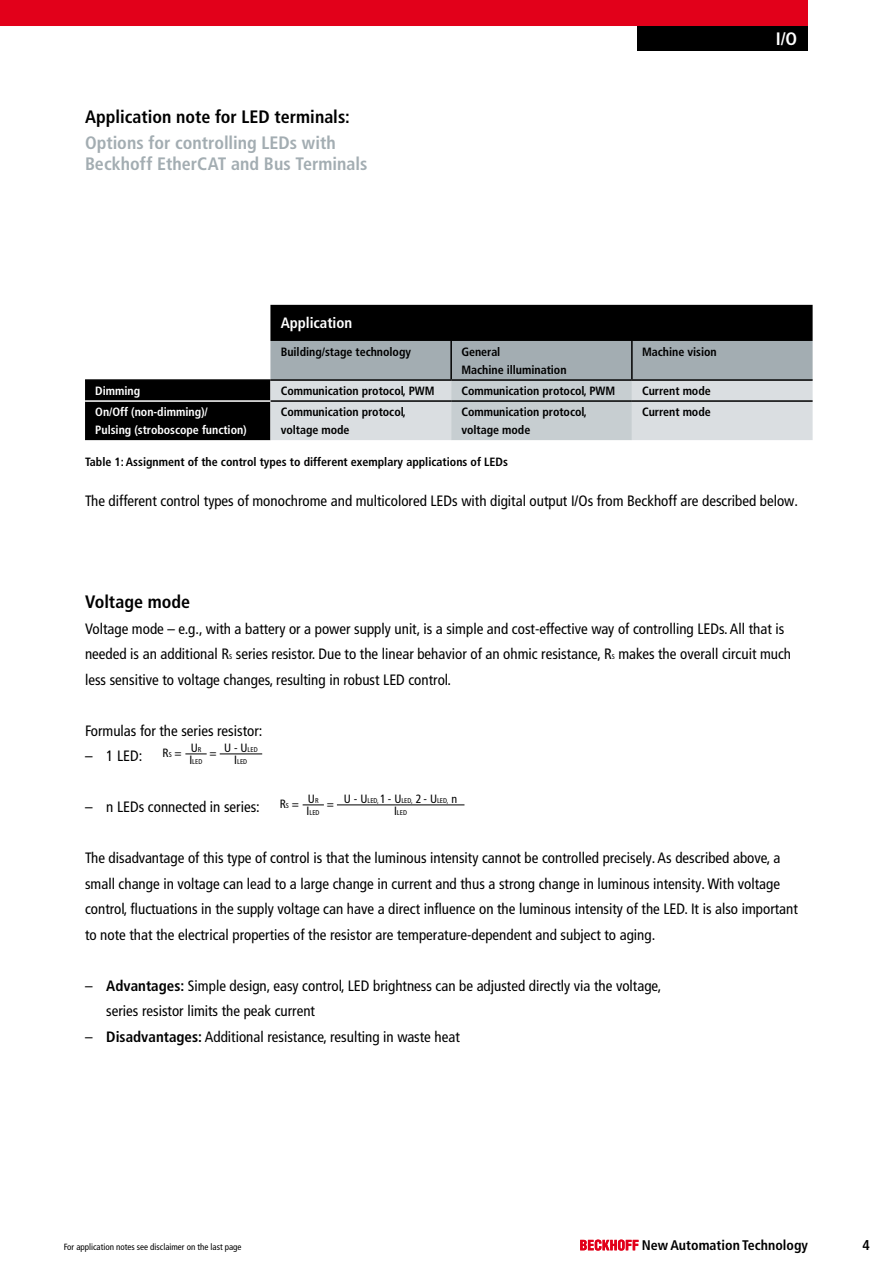
<style>
.page{position:relative;width:893px;height:1263px;background:#fff}
.page>*{position:absolute;margin:0;border:0;box-sizing:border-box;transform-origin:0 0}
.t1{font:700 condensed 18px/21.6px "Frutiger LT Pro";color:#a3adb2}
.t2{font:700 condensed 18px "Frutiger LT Pro";color:#000}
.t3{font:700 condensed 18px "Frutiger LT Pro";color:#fff}
.t4{font:condensed 15px/25.5px "Frutiger LT Pro";color:#000}
.t5{font:700 condensed 15px "Frutiger LT Pro";letter-spacing:-.005em;color:#fff}
.t6{font:700 condensed 14.25px "Frutiger LT Pro";color:#000}
.t7{font:700 condensed 13.95px "Frutiger LT Pro";letter-spacing:.005em;color:#000}
.t8{font:700 condensed 12px/18px "Frutiger LT Pro";letter-spacing:-.005em;color:#000}
.t9{font:700 condensed 12px/18px "Frutiger LT Pro";letter-spacing:-.005em;color:#fff}
.t10{font:condensed 12px "Frutiger LT Pro";color:#000}
.t11{font:condensed 9px "Frutiger LT Pro";color:#000}
.t12{font:condensed 6.9px "Frutiger LT Pro";color:#000}
.s1{font-size:6.9px}
.s2{font-size:12px}
.s3{font-weight:700}
</style>
<div class="page">
<div style="left:638px;top:26px;width:170px;height:25px;background:#000"></div>
<svg style="left:85px;top:305px;width:728px;height:135px;fill:#000"></svg>
<svg style="left:270px;top:341px;width:543px;height:99px"></svg>
<hr style="left:450px;top:341px;width:2px;height:38px;background:#000">
<hr style="left:631px;top:341px;width:2px;height:38px;background:#000">
<hr style="left:270px;top:379px;width:181px;height:2px;background:#000">
<hr style="left:451px;top:379px;width:181px;height:2px;background:#000">
<hr style="left:632px;top:379px;width:181px;height:2px;background:#000">
<hr style="left:270px;top:400px;width:181px;height:2px;background:#000">
<hr style="left:451px;top:400px;width:181px;height:2px;background:#000">
<hr style="left:632px;top:400px;width:181px;height:2px;background:#000">
<hr style="left:85px;top:400px;width:185px;height:2px;background:#fff">
<hr style="left:85px;top:379px;width:185px;height:2px;background:#000">
<svg style="left:303px;top:804px;width:21px;height:1px"></svg>
<hr style="left:337px;top:804px;width:127px;height:1px;background:#000">
<svg style="left:185px;top:753px;width:22px;height:1px"></svg>
<hr style="left:220px;top:753px;width:42px;height:1px;background:#000">
<div style="left:0;top:0;width:808px;height:26px;background:#e2001a"></div>
<svg style="left:580px;top:1239px;width:58px;height:11px"></svg>
<p class="t2" style="left:85px;top:106px;width:266px">Application note for LED terminals:</p>
<p class="t1" style="left:85px;top:132px;width:284px">Options for controlling LEDs with<br>Beckhoff EtherCAT and Bus Terminals</p>
<p class="t5" style="left:281px;top:314px;width:73px">Application</p>
<p class="t8" style="left:281px;top:343px;width:132px">Building/stage technology</p>
<p class="t8" style="left:461px;top:343px;width:107px">General<br>Machine illumination</p>
<p class="t8" style="left:642px;top:343px;width:76px">Machine vision</p>
<p class="t9" style="left:95px;top:382px;width:46px">Dimming</p>
<p class="t8" style="left:281px;top:382px;width:155px">Communication protocol, PWM</p>
<p class="t8" style="left:461px;top:382px;width:155px">Communication protocol, PWM</p>
<p class="t8" style="left:642px;top:382px;width:70px">Current mode</p>
<p class="t9" style="left:95px;top:403px;width:153px">On/Off (non-dimming)/<br>Pulsing (stroboscope function)</p>
<p class="t8" style="left:281px;top:403px;width:127px">Communication protocol, voltage mode</p>
<p class="t8" style="left:461px;top:403px;width:127px">Communication protocol, voltage mode</p>
<p class="t8" style="left:642px;top:403px;width:70px">Current mode</p>
<p class="t8" style="left:85px;top:452px;width:424px">Table 1: Assignment of the control types to different exemplary applications of LEDs</p>
<p class="t3" style="left:776px;top:28px;width:23px">I/O</p>
<p class="t4" style="left:85px;top:488px;width:715px">The different control types of monochrome and multicolored LEDs with digital output I/Os from Beckhoff are described below.</p>
<p class="t2" style="left:85px;top:591px;width:107px">Voltage mode</p>
<p class="t4" style="left:85px;top:616px;width:708px">Voltage mode – e.g., with a battery or a power supply unit, is a simple and cost-effective way of controlling LEDs. All that is needed is an additional R<span class="s1">S</span> series resistor. Due to the linear behavior of an ohmic resistance, R<span class="s1">S</span> makes the overall circuit much less sensitive to voltage changes, resulting in robust LED control.</p>
<p class="t4" style="left:85px;top:718px;width:179px">Formulas for the series resistor:</p>
<p class="t4" style="left:85px;top:743px;width:59px">– 1 LED:</p>
<p class="t4" style="left:85px;top:794px;width:176px">– n LEDs connected in series:</p>
<p class="t10" style="left:280px;top:797px;width:21px">R<span class="s1">S</span> =</p>
<p class="t10" style="left:327px;top:797px;width:9px">=</p>
<p class="t10" style="left:191px;top:741px;width:12px">U<span class="s1">R</span></p>
<p class="t10" style="left:224px;top:741px;width:35px">U - U<span class="s1">LED</span></p>
<p class="t12" style="left:189px;top:757px;width:14px"><span class="s2">I</span>LED</p>
<p class="t12" style="left:234px;top:757px;width:14px"><span class="s2">I</span>LED</p>
<p class="t10" style="left:162px;top:746px;width:21px">R<span class="s1">S</span> =</p>
<p class="t10" style="left:210px;top:746px;width:9px">=</p>
<p class="t10" style="left:308px;top:792px;width:12px">U<span class="s1">R</span></p>
<p class="t12" style="left:344px;top:797px;width:115px"><span class="s2">U - U</span>LED, <span class="s2">1 - U</span>LED, <span class="s2">2 - U</span>LED, <span class="s2">n</span></p>
<p class="t12" style="left:307px;top:808px;width:14px"><span class="s2">I</span>LED</p>
<p class="t12" style="left:394px;top:808px;width:14px"><span class="s2">I</span>LED</p>
<p class="t4" style="left:85px;top:845px;width:714px">The disadvantage of this type of control is that the luminous intensity cannot be controlled precisely. As described above, a small change in voltage can lead to a large change in current and thus a strong change in luminous intensity. With voltage control, fluctuations in the supply voltage can have a direct influence on the luminous intensity of the LED. It is also important to note that the electrical properties of the resistor are temperature-dependent and subject to aging.</p>
<p class="t4" style="left:106px;top:973px;width:556px;text-indent:-21px">– <span class="s3">Advantages:</span> Simple design, easy control, LED brightness can be adjusted directly via the voltage, series resistor limits the peak current</p>
<p class="t4" style="left:85px;top:1024px;width:376px">– <span class="s3">Disadvantages:</span> Additional resistance, resulting in waste heat</p>
<p class="t11" style="left:64px;top:1242px;width:179px">For application notes see disclaimer on the last page</p>
<p class="t7" style="left:642px;top:1237px;width:168px">New Automation Technology</p>
<p class="t6" style="left:862px;top:1237px;width:9px">4</p>
</div>
